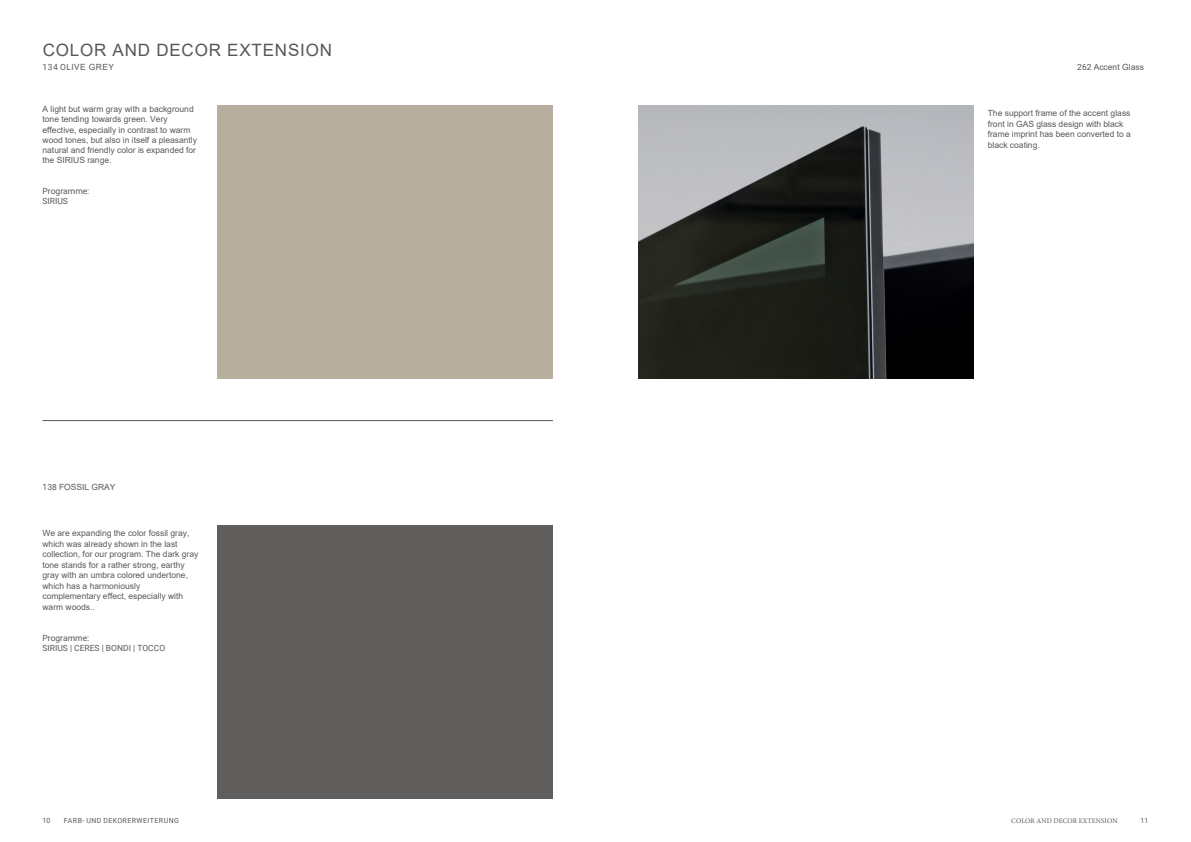
<style>
.page{position:relative;width:1191px;height:842px;background:#fff}
.page>*{position:absolute;margin:0;border:0;box-sizing:border-box;transform-origin:0 0}
.t1{font:17px "Arial";letter-spacing:.05em;color:#57585a}
.t2{font:8.5px/10.5px "Arial";color:#57585a}
.t3{font:8.5px/10.2px "Roboto";color:#57585a}
.t4{font:8.5px "Arial";color:#57585a}
.t5{font:7px "Roboto";letter-spacing:.06em;color:#57585a}
.t6{font:7px "Minion Pro";letter-spacing:.01em;color:#57585a}
.s1{font-family:"Arial"}
.s2{font-family:"Roboto"}
</style>
<div class="page">
<hr style="left:43px;top:420px;width:510px;height:1px;background:#57585a">
<div style="left:217px;top:526px;width:336px;height:273px;background:#605e5c"></div>
<img style="left:638px;top:106px;width:335px;height:273px">
<p class="t1" style="left:43px;top:38px;width:291px">COLOR AND DECOR EXTENSION</p>
<p class="t3" style="left:43px;top:62px;width:73px">134 OLIV<span class="s1">E GREY</span></p>
<p class="t2" style="left:43px;top:104px;width:156px;line-height:10.2px">A light but warm gray with a background tone tending towards green. Very effective, especially in contrast to warm wood tones, but also in itself a pleasantly natural and friendly color is expanded for the SIRIUS range.</p>
<p class="t3" style="left:43px;top:185px;width:48px">Programme:<br>SIRIUS</p>
<p class="t2" style="left:43px;top:482px;width:74px"><span class="s2">138</span> FOSSIL GRAY</p>
<p class="t2" style="left:42px;top:528px;width:157px">We are expanding the color fossil gray, which was already shown in the last collection, for our program. The dark gray tone stands for a rather strong, earthy gray with an umbra colored undertone, which has a harmoniously complementary effect, especially with warm woods.<span class="s2">.</span></p>
<p class="t3" style="left:42px;top:632px;width:124px">Programme:<br>SIRIUS | CERES | BONDI | TOCCO</p>
<p class="t4" style="left:1077px;top:61px;width:68px"><span class="s2">262</span> Accent Glass</p>
<p class="t2" style="left:987px;top:108px;width:145px">The support frame of the accent glass front in GAS glass design with black frame imprint has been converted to a black coating.</p>
<p class="t5" style="left:43px;top:816px;width:9px">10</p>
<p class="t5" style="left:64px;top:816px;width:116px">FARB- UND DEKORERWEITERUNG</p>
<p class="t6" style="left:1011px;top:816px;width:108px">COLOR AND DECOR EXTENSION</p>
<p class="t5" style="left:1140px;top:816px;width:9px">11</p>
</div>
